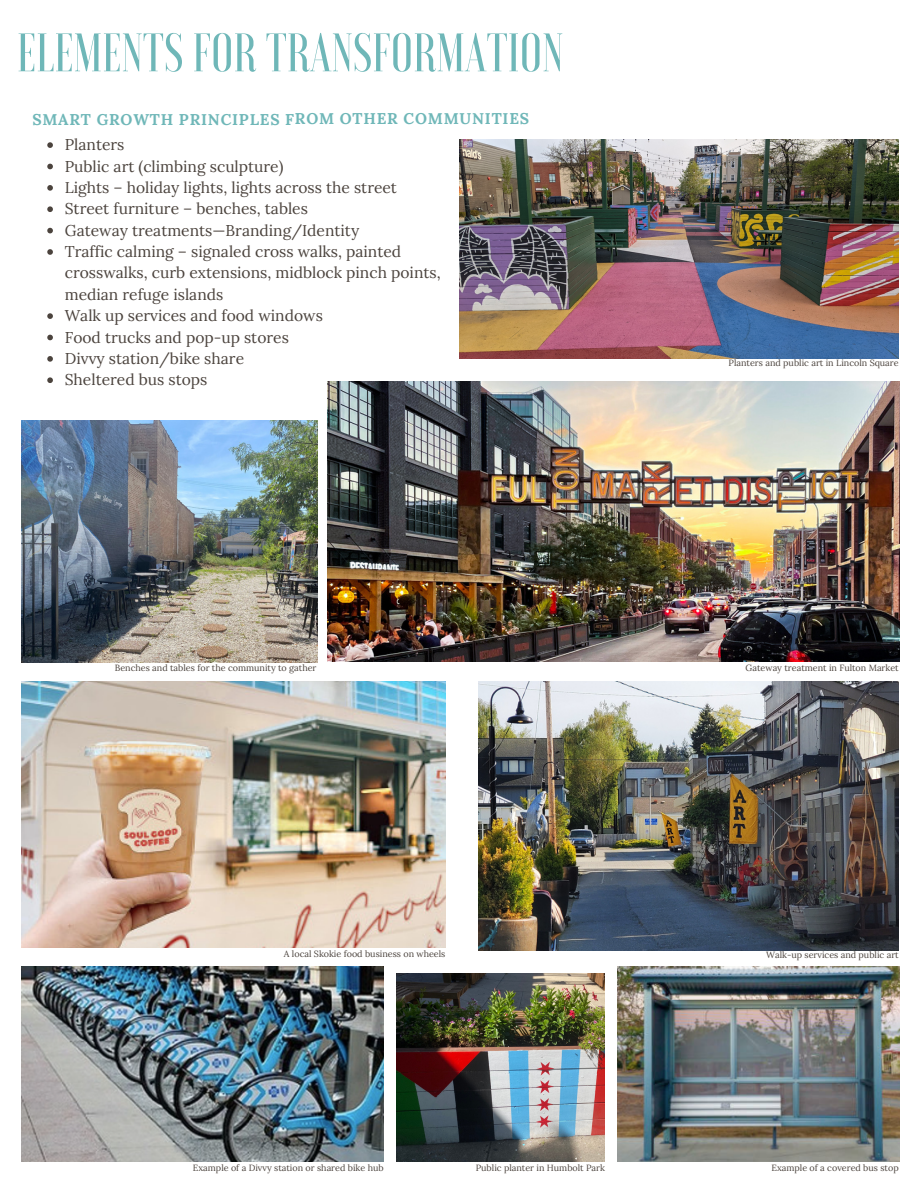
<style>
.page{position:relative;width:918px;height:1188px;background:#fff}
.page>*{position:absolute;margin:0;border:0;box-sizing:border-box;transform-origin:0 0}
.t1{font:500 54px "Voga";color:#6fb7b8}
.t2{font:15.6px/21.3px "Lora";color:#4b433d}
.t3{font:700 15.6px "Lora";letter-spacing:.045em;color:#6fb7b8}
.t4{font:9px "Lora";color:#4b433d}
</style>
<div class="page">
<img style="left:396px;top:974px;width:209px;height:188px">
<img style="left:328px;top:382px;width:571px;height:280px">
<img style="left:459px;top:140px;width:440px;height:218px">
<img style="left:21px;top:420px;width:296px;height:242px">
<img style="left:21px;top:966px;width:362px;height:195px">
<img style="left:618px;top:966px;width:281px;height:195px">
<img style="left:21px;top:681px;width:424px;height:267px">
<img style="left:479px;top:681px;width:419px;height:269px">
<svg style="left:47px;top:142px;width:6px;height:6px"></svg>
<svg style="left:47px;top:164px;width:6px;height:5px"></svg>
<svg style="left:47px;top:185px;width:6px;height:6px"></svg>
<svg style="left:47px;top:206px;width:6px;height:6px"></svg>
<svg style="left:47px;top:228px;width:6px;height:5px"></svg>
<svg style="left:47px;top:249px;width:6px;height:6px"></svg>
<svg style="left:47px;top:313px;width:6px;height:6px"></svg>
<svg style="left:47px;top:335px;width:6px;height:5px"></svg>
<svg style="left:47px;top:356px;width:6px;height:6px"></svg>
<svg style="left:47px;top:377px;width:6px;height:6px"></svg>
<h1 class="t1" style="left:17px;top:26px;width:548px">ELEMENTS FOR TRANSFORMATION</h1>
<p class="t3" style="left:32px;top:109px;width:498px">SMART GROWTH PRINCIPLES FROM OTHER COMMUNITIES</p>
<p class="t2" style="left:65px;top:134px;width:377px">Planters<br>Public art (climbing sculpture)<br>Lights – holiday lights, lights across the street Street furniture – benches, tables<br>Gateway treatments—Branding/Identity<br>Traffic calming – signaled cross walks, painted crosswalks, curb extensions, midblock pinch points, median refuge islands<br>Walk up services and food windows<br>Food trucks and pop-up stores<br>Divvy station/bike share<br>Sheltered bus stops</p>
<p class="t4" style="left:729px;top:357px;width:172px">Planters and public art in Lincoln Square</p>
<p class="t4" style="left:115px;top:662px;width:203px">Benches and tables for the community to gather</p>
<p class="t4" style="left:746px;top:662px;width:155px">Gateway treatment in Fulton Market</p>
<p class="t4" style="left:284px;top:948px;width:163px">A local Skokie food business on wheels</p>
<p class="t4" style="left:766px;top:949px;width:134px">Walk-up services and public art</p>
<p class="t4" style="left:193px;top:1162px;width:192px">Example of a Divvy station or shared bike hub</p>
<p class="t4" style="left:476px;top:1162px;width:131px">Public planter in Humbolt Park</p>
<p class="t4" style="left:772px;top:1162px;width:129px">Example of a covered bus stop</p>
</div>
